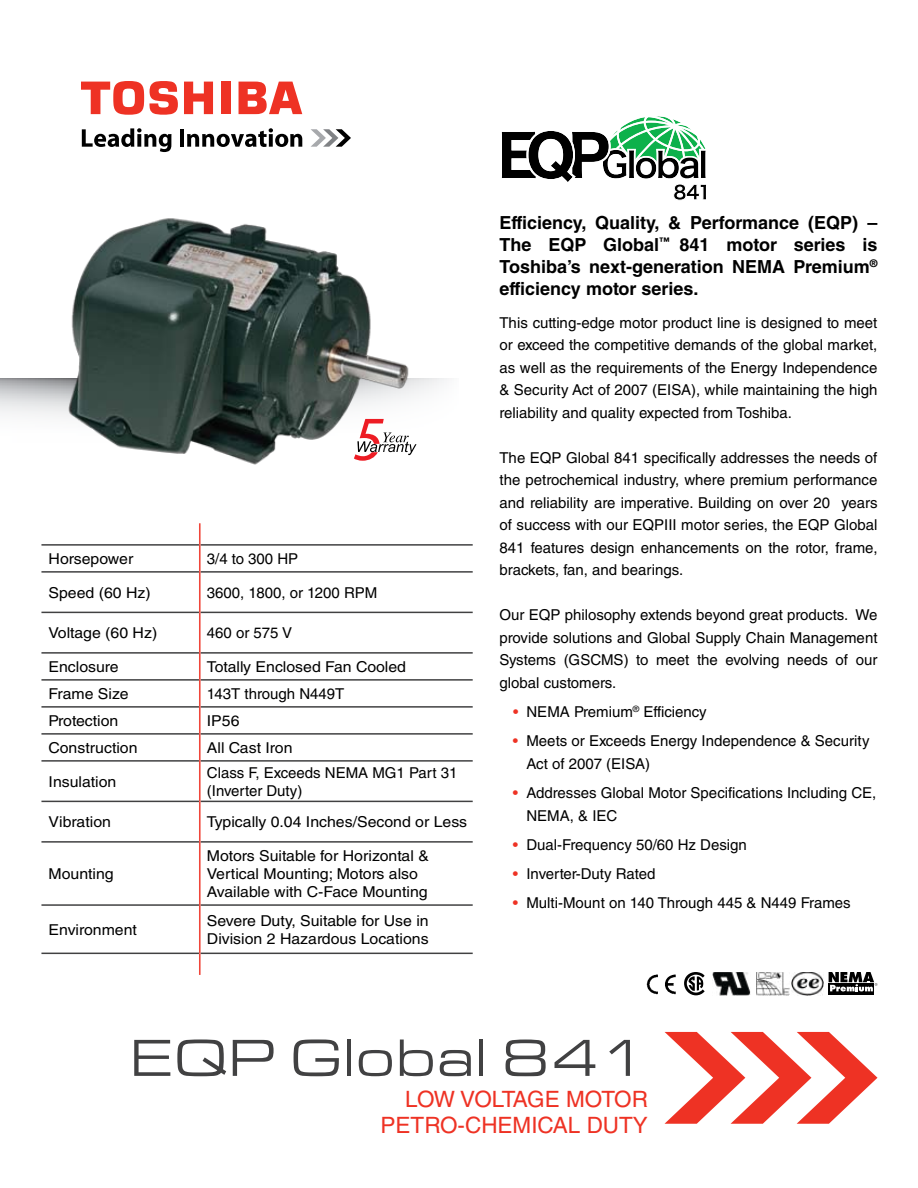
<style>
.page{position:relative;width:918px;height:1188px;background:#fff}
.page>*{position:absolute;margin:0;border:0;box-sizing:border-box;transform-origin:0 0}
.t1{font:54px "Eurostile Ext";color:#414142}
.t2{font:22.5px/26.7px "Helvetica LT Std";color:#ee3224;text-align:right}
.t3{font:700 18px/21.9px "Helvetica LT Std";color:#000;text-align:justify}
.t4{font:15px/22.5px "Helvetica LT Std";color:#000;text-align:justify}
.t5{font:15px/18px "Helvetica LT Std";color:#000;scale:1.06 1}
.t6{font:italic 700 14.85px "Palatino";color:#000}
.s1{color:#ee3224}
</style>
<div class="page">
<svg style="left:0;top:378px;width:39px;height:37px"></svg>
<img style="left:39px;top:218px;width:410px;height:247px">
<hr style="left:41px;top:544px;width:158px;height:2px;background:#414142">
<hr style="left:201px;top:544px;width:272px;height:2px;background:#414142">
<hr style="left:41px;top:571px;width:158px;height:2px;background:#414142">
<hr style="left:201px;top:571px;width:272px;height:2px;background:#414142">
<hr style="left:41px;top:612px;width:158px;height:1px;background:#414142">
<hr style="left:201px;top:612px;width:272px;height:1px;background:#414142">
<hr style="left:41px;top:652px;width:158px;height:2px;background:#414142">
<hr style="left:201px;top:652px;width:272px;height:2px;background:#414142">
<hr style="left:41px;top:679px;width:158px;height:2px;background:#414142">
<hr style="left:201px;top:679px;width:272px;height:2px;background:#414142">
<hr style="left:41px;top:706px;width:158px;height:2px;background:#414142">
<hr style="left:201px;top:706px;width:272px;height:2px;background:#414142">
<hr style="left:41px;top:733px;width:158px;height:2px;background:#414142">
<hr style="left:201px;top:733px;width:272px;height:2px;background:#414142">
<hr style="left:41px;top:760px;width:158px;height:2px;background:#414142">
<hr style="left:201px;top:760px;width:272px;height:2px;background:#414142">
<hr style="left:41px;top:801px;width:158px;height:1px;background:#414142">
<hr style="left:201px;top:801px;width:272px;height:1px;background:#414142">
<hr style="left:41px;top:841px;width:158px;height:2px;background:#414142">
<hr style="left:201px;top:841px;width:272px;height:2px;background:#414142">
<hr style="left:41px;top:904px;width:158px;height:2px;background:#414142">
<hr style="left:201px;top:904px;width:272px;height:2px;background:#414142">
<hr style="left:41px;top:953px;width:158px;height:1px;background:#414142">
<hr style="left:201px;top:953px;width:272px;height:1px;background:#414142">
<hr style="left:199px;top:523px;width:2px;height:22px;background:#f0463a">
<hr style="left:199px;top:545px;width:2px;height:27px;background:#f0463a">
<hr style="left:199px;top:572px;width:2px;height:40px;background:#f0463a">
<hr style="left:199px;top:612px;width:2px;height:41px;background:#f0463a">
<hr style="left:199px;top:653px;width:2px;height:27px;background:#f0463a">
<hr style="left:199px;top:680px;width:2px;height:27px;background:#f0463a">
<hr style="left:199px;top:707px;width:2px;height:27px;background:#f0463a">
<hr style="left:199px;top:734px;width:2px;height:27px;background:#f0463a">
<hr style="left:199px;top:761px;width:2px;height:40px;background:#f0463a">
<hr style="left:199px;top:801px;width:2px;height:41px;background:#f0463a">
<hr style="left:199px;top:842px;width:2px;height:63px;background:#f0463a">
<hr style="left:199px;top:905px;width:2px;height:48px;background:#f0463a">
<hr style="left:199px;top:953px;width:2px;height:22px;background:#f0463a">
<svg style="left:354px;top:419px;width:63px;height:42px"></svg>
<svg style="left:665px;top:1032px;width:213px;height:92px"></svg>
<svg style="left:828px;top:983px;width:46px;height:12px"></svg>
<svg style="left:829px;top:972px;width:49px;height:19px"></svg>
<img style="left:791px;top:972px;width:33px;height:23px">
<img style="left:713px;top:972px;width:38px;height:23px">
<svg style="left:684px;top:972px;width:21px;height:23px"></svg>
<img style="left:756px;top:972px;width:33px;height:23px">
<img style="left:646px;top:974px;width:30px;height:21px">
<svg style="left:501px;top:116px;width:205px;height:85px"></svg>
<svg style="left:311px;top:129px;width:40px;height:18px"></svg>
<svg style="left:82px;top:128px;width:90px;height:24px"></svg>
<hr style="left:180px;top:129px;width:4px;height:18px;background:#000">
<svg style="left:187px;top:128px;width:115px;height:19px"></svg>
<div style="left:221px;top:82px;width:9px;height:32px;background:#ee3224"></div>
<svg style="left:184px;top:82px;width:29px;height:32px"></svg>
<svg style="left:239px;top:82px;width:63px;height:32px"></svg>
<svg style="left:81px;top:81px;width:97px;height:34px"></svg>
<p class="t5" style="left:49px;top:549px;width:81px">Horsepower</p>
<p class="t4" style="left:207px;top:547px;width:93px">3/4 to 300 HP</p>
<p class="t5" style="left:49px;top:583px;width:98px">Speed (60 Hz)</p>
<p class="t4" style="left:207px;top:581px;width:172px">3600, 1800, or 1200 RPM</p>
<p class="t5" style="left:49px;top:624px;width:104px">Voltage (60 Hz)</p>
<p class="t4" style="left:207px;top:621px;width:87px">460 or 575 V</p>
<p class="t5" style="left:49px;top:657px;width:68px">Enclosure</p>
<p class="t5" style="left:207px;top:657px;width:189px">Totally Enclosed Fan Cooled</p>
<p class="t5" style="left:49px;top:684px;width:77px">Frame Size</p>
<p class="t4" style="left:207px;top:682px;width:139px">143T through N449T</p>
<p class="t5" style="left:49px;top:711px;width:67px">Protection</p>
<p class="t5" style="left:207px;top:711px;width:32px">IP56</p>
<p class="t5" style="left:49px;top:738px;width:85px">Construction</p>
<p class="t5" style="left:207px;top:738px;width:82px">All Cast Iron</p>
<p class="t5" style="left:49px;top:772px;width:66px">Insulation</p>
<p class="t4" style="left:207px;top:763px;width:252px;line-height:18px">Class F, Exceeds NEMA MG1 Part 31 (Inverter Duty)</p>
<p class="t5" style="left:49px;top:813px;width:60px">Vibration</p>
<p class="t5" style="left:207px;top:813px;width:247px">Typically 0.04 Inches/Second or Less</p>
<p class="t5" style="left:49px;top:865px;width:63px">Mounting</p>
<p class="t5" style="left:207px;top:847px;width:211px">Motors Suitable for Horizontal &amp;<br>Vertical Mounting; Motors also<br>Available with C-Face Mounting</p>
<p class="t5" style="left:49px;top:920px;width:85px">Environment</p>
<p class="t5" style="left:207px;top:911px;width:211px">Severe Duty, Suitable for Use in<br>Division 2 Hazardous Locations</p>
<p class="t3" style="left:499px;top:211px;width:380px">Efficiency, Quality, &amp; Performance (EQP) – The EQP Global<sup>™</sup> 841 motor series is Toshiba’s next-generation NEMA Premium<sup>® </sup>efficiency motor series.</p>
<p class="t4" style="left:500px;top:311px;width:379px">This cutting-edge motor product line is designed to meet or exceed the competitive demands of the global market, as well as the requirements of the Energy Independence &amp; Security Act of 2007 (EISA), while maintaining the high reliability and quality expected from Toshiba.</p>
<p class="t4" style="left:500px;top:446px;width:380px">The EQP Global 841 specifically addresses the needs of the petrochemical industry, where premium performance and reliability are imperative. Building on over 20 years of success with our EQPIII motor series, the EQP Global 841 features design enhancements on the rotor, frame, brackets, fan, and bearings.</p>
<p class="t4" style="left:500px;top:604px;width:380px">Our EQP philosophy extends beyond great products. We provide solutions and Global Supply Chain Management Systems (GSCMS) to meet the evolving needs of our global customers.</p>
<p class="t4" style="left:513px;top:701px;width:195px"><span class="s1">•</span> NEMA Premium<sup>®</sup> Efficiency</p>
<p class="t4" style="left:526px;top:730px;width:345px;text-indent:-14px"><span class="s1">•</span> Meets or Exceeds Energy Independence &amp; Security<br>Act of 2007 (EISA)</p>
<p class="t4" style="left:526px;top:782px;width:351px;text-indent:-14px"><span class="s1">•</span> Addresses Global Motor Specifications Including CE,<br>NEMA, &amp; IEC</p>
<p class="t4" style="left:513px;top:833px;width:235px"><span class="s1">•</span> Dual-Frequency 50/60 Hz Design</p>
<p class="t4" style="left:513px;top:863px;width:144px"><span class="s1">•</span> Inverter-Duty Rated</p>
<p class="t4" style="left:513px;top:892px;width:339px"><span class="s1">•</span> Multi-Mount on 140 Through 445 &amp; N449 Frames</p>
<p class="t6" style="left:543px;top:448px;width:62px">Extended</p>
<h1 class="t1" style="left:129px;top:1029px;width:520px">EQP Global 841</h1>
<h2 class="t2" style="left:381px;top:1085px;width:269px">LOW VOLTAGE MOTOR<br>PETRO-CHEMICAL DUTY</h2>
</div>
